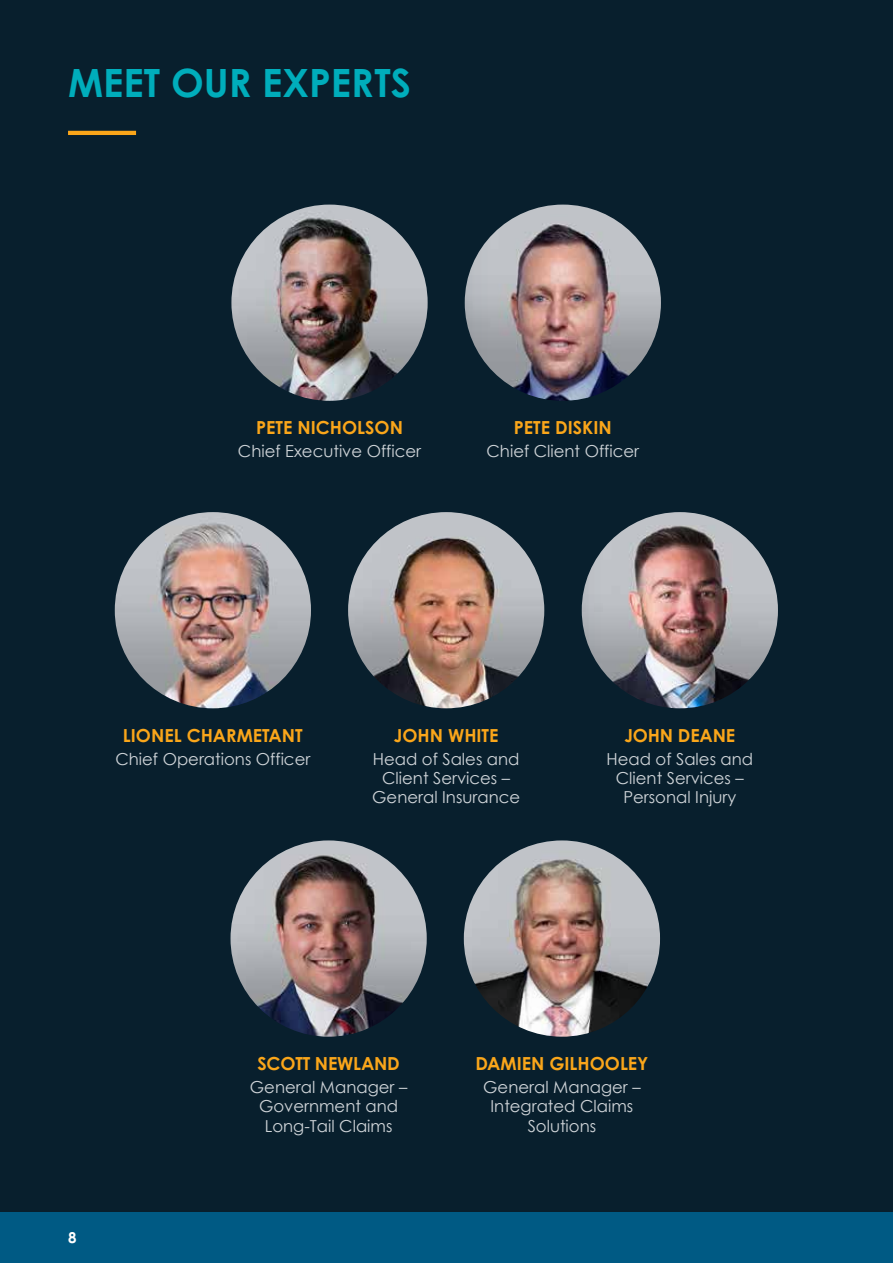
<style>
.page{position:relative;width:893px;height:1263px;background:#fff}
.page>*{position:absolute;margin:0;border:0;box-sizing:border-box;transform-origin:0 0}
.t1{font:700 39px "Century Gothic Pro";color:#00adbb}
.t2{font:700 18px "Century Gothic Pro";color:#faa61a}
.t3{font:16.5px/19.2px "Century Gothic";color:#cfd4d8;text-align:center}
.t4{font:700 15px "Century Gothic Pro";color:#fff}
</style>
<div class="page">
<div style="left:0;top:0;width:893px;height:1212px;background:#081f2d"></div>
<img style="left:465px;top:205px;width:196px;height:196px;border-radius:98px">
<img style="left:231px;top:205px;width:197px;height:196px;border-radius:98px">
<img style="left:348px;top:512px;width:196px;height:196px;border-radius:98px">
<img style="left:582px;top:512px;width:196px;height:196px;border-radius:98px">
<img style="left:115px;top:512px;width:196px;height:196px;border-radius:98px">
<img style="left:231px;top:840px;width:196px;height:197px;border-radius:98px">
<img style="left:464px;top:840px;width:196px;height:197px;border-radius:98px">
<hr style="left:68px;top:131px;width:68px;height:4px;background:#faa61a">
<div style="left:0;top:1212px;width:893px;height:51px;background:#005a84"></div>
<h1 class="t1" style="left:68px;top:58px;width:345px">MEET OUR EXPERTS</h1>
<p class="t2" style="left:256px;top:416px;width:148px">PETE NICHOLSON</p>
<p class="t3" style="left:238px;top:441px;width:185px">Chief Executive Officer</p>
<p class="t2" style="left:514px;top:416px;width:99px">PETE DISKIN</p>
<p class="t3" style="left:487px;top:441px;width:154px">Chief Client Officer</p>
<p class="t2" style="left:123px;top:724px;width:181px">LIONEL CHARMETANT</p>
<p class="t3" style="left:115px;top:749px;width:196px">Chief Operations Officer</p>
<p class="t2" style="left:394px;top:724px;width:106px">JOHN WHITE</p>
<p class="t3" style="left:372px;top:749px;width:149px">Head of Sales and<br>Client Services –<br>General Insurance</p>
<p class="t2" style="left:624px;top:724px;width:112px">JOHN DEANE</p>
<p class="t3" style="left:606px;top:749px;width:148px">Head of Sales and<br>Client Services –<br>Personal Injury</p>
<p class="t4" style="left:68px;top:1228px;width:10px">8</p>
<p class="t2" style="left:257px;top:1052px;width:144px">SCOTT NEWLAND</p>
<p class="t3" style="left:250px;top:1077px;width:159px">General Manager –<br>Government and<br>Long-Tail Claims</p>
<p class="t2" style="left:475px;top:1052px;width:175px">DAMIEN GILHOOLEY</p>
<p class="t3" style="left:483px;top:1077px;width:159px">General Manager –<br>Integrated Claims<br>Solutions</p>
</div>
